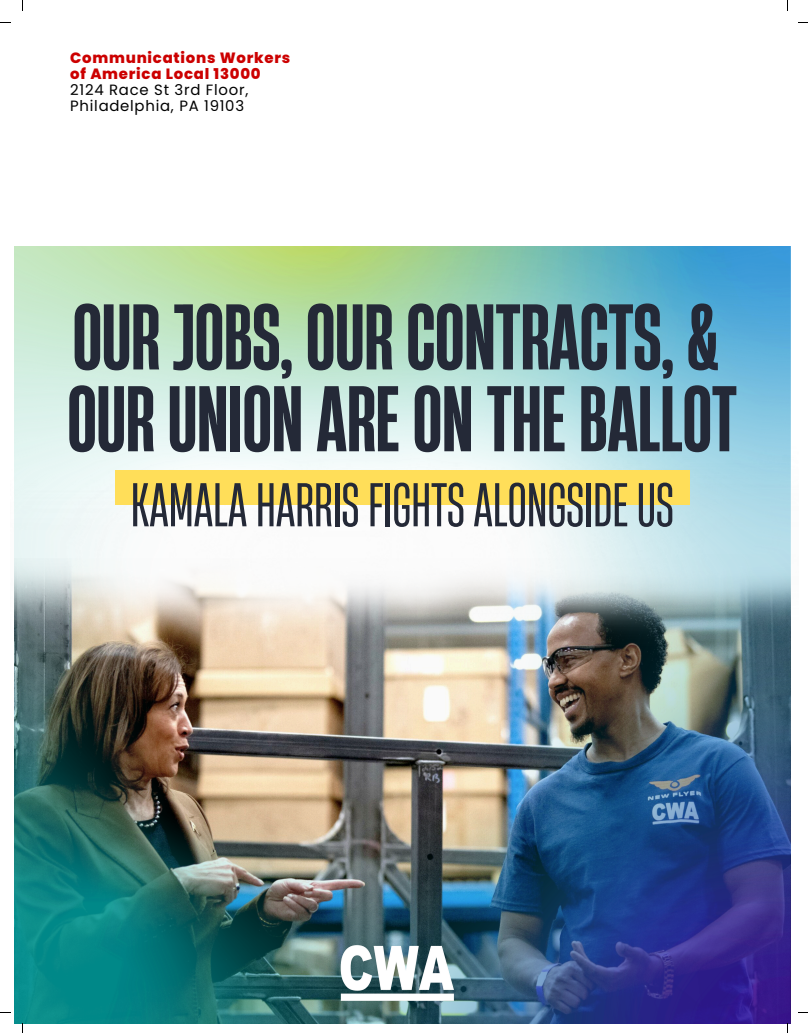
<style>
.page{position:relative;width:808px;height:1033px;background:#fff}
.page>*{position:absolute;margin:0;border:0;box-sizing:border-box;transform-origin:0 0}
.t1{font:700 87.5px/81.8px "Heading Now 36";color:#242937}
.t2{font:58px "Heading Now 34";color:#242937}
.t3{font:800 14.88px/16px "Poppins";letter-spacing:.05em;color:#c00}
.t4{font:14.88px/16px "Poppins";letter-spacing:.05em;color:#000}
</style>
<div class="page">
<div style="left:635px;top:461px;width:163px;height:181px;background:linear-gradient(to bottom,#fbfbfb,#fefefe)"></div>
<img style="left:14px;top:246px;width:776px;height:777px">
<div style="left:115px;top:470px;width:574px;height:35px;background:#ffde59"></div>
<img style="left:339px;top:945px;width:115px;height:55px">
<p class="t3" style="left:70px;top:50px;width:221px">Communications Workers of America Local 13000</p>
<p class="t4" style="left:70px;top:82px;width:179px">2124 Race St 3rd Floor,<br>Philadelphia, PA 19103</p>
<p class="t1" style="left:68px;top:294px;width:670px">OURJOBS,OURCONTRACTS,&amp;<br>OURUNIONAREONTHEBALLOT</p>
<p class="t2" style="left:131px;top:465px;width:544px">KAMALAHARRISFIGHTSALONGSIDEUS</p>
</div>
